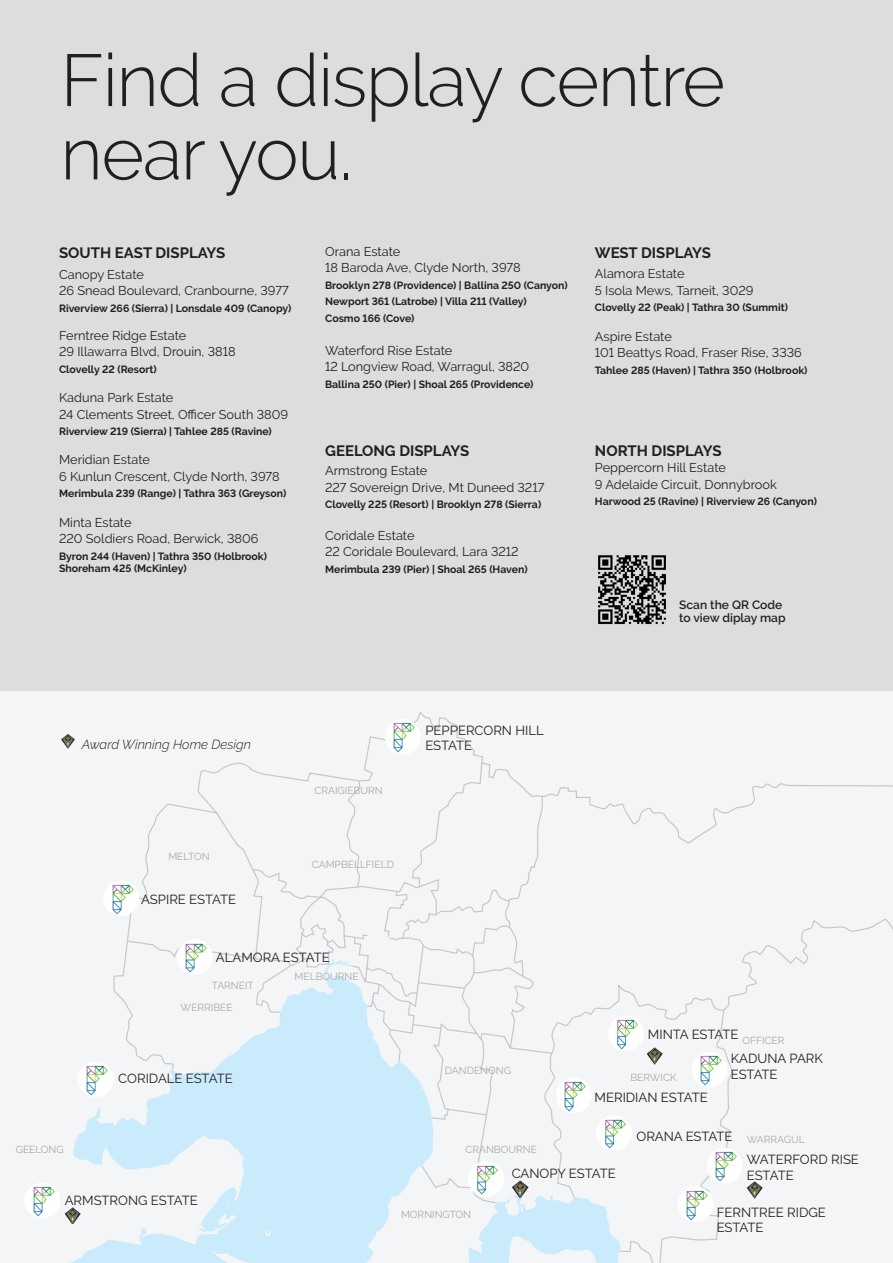
<style>
.page{position:relative;width:893px;height:1263px;background:#fff}
.page>*{position:absolute;margin:0;border:0;box-sizing:border-box;transform-origin:0 0}
.t1{font:300 73.35px/73.3px "Raleway";letter-spacing:-.02em;color:#231f20}
.t2{font:700 15px "Raleway";color:#231f20}
.t3{font:13.2px/15.8px "Raleway";color:#231f20}
.t4{font:13.2px "Raleway";color:#1f1c1d}
.t5{font:italic 300 13.2px "Raleway";color:#231f20}
.t6{font:12.75px/16.5px "Raleway";color:#231f20}
.t7{font:600 12px/13.4px "Raleway";color:#231f20}
.t8{font:700 10.5px/16.5px "Raleway";color:#231f20}
.t9{font:10.2px "Raleway";color:#a8a9ad}
</style>
<div class="page">
<div style="left:0;top:0;width:893px;height:691px;background:#dcdddf"></div>
<img style="left:598px;top:555px;width:68px;height:70px">
<div style="left:0;top:691px;width:893px;height:572px;background:#f3f5f6"></div>
<svg style="left:125px;top:712px;width:768px;height:551px"></svg>
<svg style="left:70px;top:956px;width:567px;height:307px"></svg>
<img style="left:508px;top:1179px;width:22px;height:18px">
<img style="left:61px;top:734px;width:14px;height:14px">
<img style="left:103px;top:880px;width:36px;height:36px;border-radius:18px">
<img style="left:608px;top:1015px;width:36px;height:36px;border-radius:18px">
<img style="left:78px;top:1061px;width:36px;height:36px;border-radius:18px">
<img style="left:468px;top:1161px;width:36px;height:36px;border-radius:18px">
<img style="left:556px;top:1077px;width:36px;height:36px;border-radius:18px">
<img style="left:691px;top:1052px;width:36px;height:35px;border-radius:18px">
<img style="left:706px;top:1148px;width:36px;height:36px;border-radius:18px">
<img style="left:24px;top:1182px;width:36px;height:36px;border-radius:18px">
<img style="left:596px;top:1115px;width:36px;height:36px;border-radius:18px">
<img style="left:64px;top:1205px;width:18px;height:19px">
<img style="left:678px;top:1186px;width:35px;height:36px;border-radius:18px">
<img style="left:742px;top:1180px;width:22px;height:18px">
<img style="left:643px;top:1045px;width:21px;height:19px">
<img style="left:385px;top:719px;width:36px;height:36px;border-radius:18px">
<img style="left:177px;top:939px;width:36px;height:36px;border-radius:18px">
<p class="t1" style="left:60px;top:43px;width:666px">Find a display centre near you.</p>
<p class="t2" style="left:59px;top:244px;width:168px">SOUTH EAST DISPLAYS</p>
<p class="t6" style="left:59px;top:266px;width:86px">Canopy Estate</p>
<p class="t6" style="left:59px;top:283px;width:231px">26 Snead Boulevard, Cranbourne, 3977</p>
<p class="t8" style="left:59px;top:300px;width:234px">Riverview 266 (Sierra) | Lonsdale 409 (Canopy)</p>
<p class="t6" style="left:59px;top:327px;width:129px">Ferntree Ridge Estate</p>
<p class="t6" style="left:59px;top:343px;width:178px">29 Illawarra Blvd, Drouin, 3818</p>
<p class="t8" style="left:59px;top:361px;width:99px">Clovelly 22 (Resort)</p>
<p class="t6" style="left:59px;top:389px;width:116px">Kaduna Park Estate</p>
<p class="t6" style="left:59px;top:406px;width:231px">24 Clements Street, Officer South 3809</p>
<p class="t8" style="left:59px;top:423px;width:214px">Riverview 219 (Sierra) | Tahlee 285 (Ravine)</p>
<p class="t6" style="left:59px;top:451px;width:92px">Meridian Estate</p>
<p class="t6" style="left:59px;top:468px;width:222px">6 Kunlun Crescent, Clyde North, 3978</p>
<p class="t8" style="left:59px;top:485px;width:229px">Merimbula 239 (Range) | Tathra 363 (Greyson)</p>
<p class="t6" style="left:59px;top:514px;width:74px">Minta Estate</p>
<p class="t6" style="left:59px;top:530px;width:201px">220 Soldiers Road, Berwick, 3806</p>
<p class="t8" style="left:59px;top:550px;width:209px;line-height:12px">Byron 244 (Haven) | Tathra 350 (Holbrook)<br>Shoreham 425 (McKinley)</p>
<p class="t6" style="left:325px;top:243px;width:77px">Orana Estate</p>
<p class="t6" style="left:325px;top:259px;width:197px">18 Baroda Ave, Clyde North, 3978</p>
<p class="t8" style="left:325px;top:277px;width:244px">Brooklyn 278 (Providence) | Ballina 250 (Canyon)<br>Newport 361 (Latrobe) | Villa 211 (Valley)<br>Cosmo 166 (Cove)</p>
<p class="t6" style="left:325px;top:342px;width:206px">Waterford Rise Estate<br>12 Longview Road, Warragul, 3820</p>
<p class="t8" style="left:325px;top:376px;width:210px">Ballina 250 (Pier) | Shoal 265 (Providence)</p>
<p class="t2" style="left:325px;top:442px;width:146px">GEELONG DISPLAYS</p>
<p class="t6" style="left:325px;top:462px;width:104px">Armstrong Estate</p>
<p class="t6" style="left:325px;top:479px;width:221px">227 Sovereign Drive, Mt Duneed 3217</p>
<p class="t8" style="left:325px;top:496px;width:218px">Clovelly 225 (Resort) | Brooklyn 278 (Sierra)</p>
<p class="t6" style="left:325px;top:527px;width:195px">Coridale Estate<br>22 Coridale Boulevard, Lara 3212</p>
<p class="t8" style="left:325px;top:561px;width:204px">Merimbula 239 (Pier) | Shoal 265 (Haven)</p>
<p class="t2" style="left:595px;top:244px;width:118px">WEST DISPLAYS</p>
<p class="t6" style="left:595px;top:266px;width:91px">Alamora Estate</p>
<p class="t6" style="left:595px;top:282px;width:160px">5 Isola Mews, Tarneit, 3029</p>
<p class="t8" style="left:595px;top:300px;width:195px">Clovelly 22 (Peak) | Tathra 30 (Summit)</p>
<p class="t6" style="left:595px;top:328px;width:78px">Aspire Estate</p>
<p class="t6" style="left:595px;top:344px;width:208px">101 Beattys Road, Fraser Rise, 3336</p>
<p class="t8" style="left:595px;top:362px;width:214px">Tahlee 285 (Haven) | Tathra 350 (Holbrook)</p>
<p class="t2" style="left:595px;top:442px;width:128px">NORTH DISPLAYS</p>
<p class="t6" style="left:595px;top:460px;width:183px">Peppercorn Hill Estate<br>9 Adelaide Circuit, Donnybrook</p>
<p class="t8" style="left:595px;top:494px;width:223px">Harwood 25 (Ravine) | Riverview 26 (Canyon)</p>
<p class="t7" style="left:679px;top:598px;width:108px">Scan the QR Code to view diplay map</p>
<p class="t5" style="left:82px;top:736px;width:171px">Award Winning Home Design</p>
<p class="t9" style="left:168px;top:851px;width:43px">MELTON</p>
<p class="t3" style="left:141px;top:892px;width:96px">ASPIRE ESTATE</p>
<p class="t9" style="left:315px;top:785px;width:70px">CRAIGIEBURN</p>
<p class="t9" style="left:312px;top:859px;width:84px">CAMPBELLFIELD</p>
<p class="t3" style="left:216px;top:949px;width:115px">ALAMORA ESTATE</p>
<p class="t9" style="left:212px;top:980px;width:43px">TARNEIT</p>
<p class="t9" style="left:181px;top:1001px;width:54px">WERRIBEE</p>
<p class="t9" style="left:295px;top:970px;width:66px">MELBOURNE</p>
<p class="t9" style="left:16px;top:1143px;width:50px">GEELONG</p>
<p class="t3" style="left:118px;top:1071px;width:116px">CORIDALE ESTATE</p>
<p class="t3" style="left:425px;top:722px;width:120px">PEPPERCORN HILL<br>ESTATE</p>
<p class="t9" style="left:445px;top:1064px;width:68px">DANDENONG</p>
<p class="t9" style="left:466px;top:1143px;width:73px">CRANBOURNE</p>
<p class="t3" style="left:648px;top:1027px;width:92px">MINTA ESTATE</p>
<p class="t3" style="left:731px;top:1051px;width:94px">KADUNA PARK<br>ESTATE</p>
<p class="t9" style="left:742px;top:1034px;width:44px">OFFICER</p>
<p class="t9" style="left:630px;top:1071px;width:48px">BERWICK</p>
<p class="t4" style="left:595px;top:1090px;width:115px">MERIDIAN ESTATE</p>
<p class="t4" style="left:637px;top:1129px;width:97px">ORANA ESTATE</p>
<p class="t9" style="left:747px;top:1133px;width:59px">WARRAGUL</p>
<p class="t3" style="left:747px;top:1151px;width:114px">WATERFORD RISE</p>
<p class="t3" style="left:65px;top:1193px;width:135px">ARMSTRONG ESTATE</p>
<p class="t9" style="left:401px;top:1209px;width:72px">MORNINGTON</p>
<p class="t3" style="left:512px;top:1165px;width:106px">CANOPY ESTATE</p>
<p class="t3" style="left:747px;top:1167px;width:48px">ESTATE</p>
<p class="t3" style="left:717px;top:1204px;width:111px">FERNTREE RIDGE</p>
<p class="t3" style="left:717px;top:1220px;width:48px">ESTATE</p>
</div>
